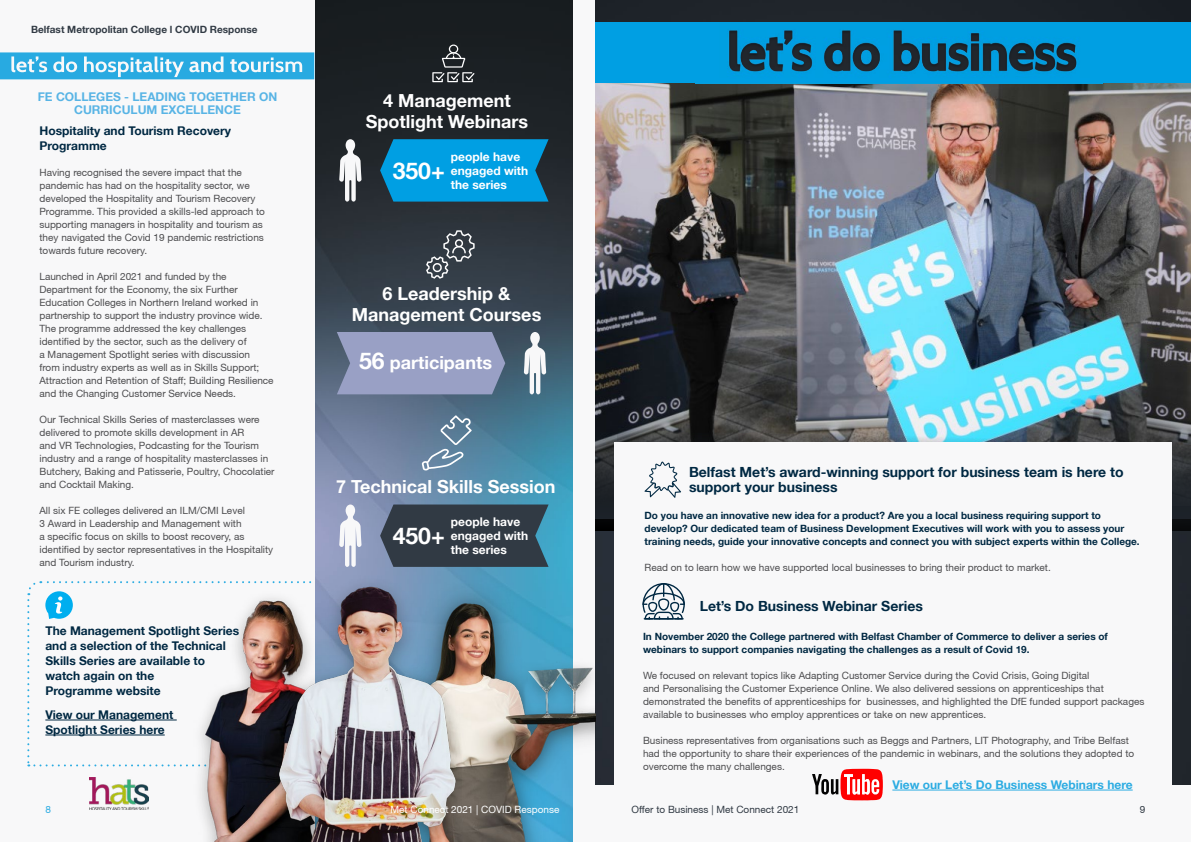
<style>
.page{position:relative;width:1191px;height:842px;background:#f8f8f9}
.page>*{position:absolute;margin:0;border:0;box-sizing:border-box;transform-origin:0 0}
.t1{font:700 23px "Helvetica 75";color:#fff}
.t2{font:700 18px/21px "Helvetica 75";color:#fff;text-align:center}
.t3{font:700 14px/15px "Helvetica 75";color:#002842}
.t4{font:700 12px/15px "Helvetica 75";color:#002842}
.t5{font:700 12px/14px "Helvetica 75";color:#fff}
.t6{font:700 12px/13px "Helvetica 75";color:#58b4e5;text-align:center}
.t7{font:700 12px "Helvetica 75";color:#2cace2}
.t8{font:10px/13px "Helvetica 55 Roman";color:#4d4d4f}
.t9{font:700 10px/13px "Helvetica 75";color:#002842}
.t10{font:700 10px "Helvetica 75";color:#313a44}
.t11{font:10px "Helvetica 55 Roman";color:#313a44}
.t12{font:10px "Helvetica 55 Roman";color:#fff}
.t13{font:10px "Helvetica 55 Roman";color:#2cace2}
.s1{font-size:23px}
</style>
<div class="page">
<img style="left:595px;top:0;width:596px;height:784px">
<img style="left:595px;top:83px;width:596px;height:283px">
<svg style="left:595px;top:366px;width:22px;height:153px;background:#24272b"></svg>
<svg style="left:617px;top:366px;width:574px;height:153px;background:#5a7880"></svg>
<img style="left:315px;top:0;width:258px;height:577px">
<img style="left:393px;top:562px;width:202px;height:280px">
<img style="left:198px;top:766px;width:77px;height:76px">
<img style="left:275px;top:577px;width:187px;height:265px">
<img style="left:89px;top:778px;width:60px;height:31px">
<svg style="left:0;top:52px;width:314px;height:27px;background:#52bae5"></svg>
<svg style="left:337px;top:332px;width:168px;height:62px;background:#929abe"></svg>
<svg style="left:524px;top:332px;width:22px;height:62px"></svg>
<svg style="left:380px;top:504px;width:168px;height:63px;background:#35424e"></svg>
<svg style="left:339px;top:504px;width:22px;height:63px"></svg>
<svg style="left:27px;top:581px;width:303px;height:185px"></svg>
<svg style="left:380px;top:139px;width:168px;height:63px;background:#0394d3"></svg>
<svg style="left:339px;top:139px;width:22px;height:63px"></svg>
<svg style="left:432px;top:45px;width:42px;height:37px;background:#424649"></svg>
<svg style="left:426px;top:230px;width:48px;height:49px;background:#515860"></svg>
<svg style="left:421px;top:415px;width:50px;height:55px;background:#738fa7"></svg>
<img style="left:719px;top:23px;width:371px;height:60px">
<div style="left:595px;top:23px;width:124px;height:60px;background:#009fe3"></div>
<div style="left:1090px;top:23px;width:101px;height:60px;background:#009fe3"></div>
<div style="left:614px;top:442px;width:558px;height:357px;background:#f8f8f9"></div>
<svg style="left:812px;top:769px;width:71px;height:31px"></svg>
<hr style="left:892px;top:790px;width:240px;height:1px;background:#2cace2">
<svg style="left:642px;top:583px;width:43px;height:36px"></svg>
<svg style="left:644px;top:462px;width:37px;height:36px"></svg>
<p class="t10" style="left:31px;top:24px;width:228px">Belfast Metropolitan College l COVID Response</p>
<p class="t6" style="left:38px;top:90px;width:241px">FE COLLEGES - LEADING TOGETHER ON<br>CURRICULUM EXCELLENCE</p>
<p class="t4" style="left:39px;top:123px;width:193px">Hospitality and Tourism Recovery<br>Programme</p>
<p class="t8" style="left:39px;top:166px;width:227px">Having recognised the severe impact that the pandemic has had on the hospitality sector, we developed the Hospitality and Tourism Recovery Programme. This provided a skills-led approach to supporting managers in hospitality and tourism as they navigated the Covid 19 pandemic restrictions towards future recovery.</p>
<p class="t8" style="left:39px;top:270px;width:236px">Launched in April 2021 and funded by the Department for the Economy, the six Further Education Colleges in Northern Ireland worked in partnership to support the industry province wide.<br>The programme addressed the key challenges identified by the sector, such as the delivery of<br>a Management Spotlight series with discussion<br>from industry experts as well as in Skills Support; Attraction and Retention of Staff; Building Resilience and the Changing Customer Service Needs.</p>
<p class="t8" style="left:39px;top:413px;width:237px">Our Technical Skills Series of masterclasses were delivered to promote skills development in AR<br>and VR Technologies, Podcasting for the Tourism industry and a range of hospitality masterclasses in Butchery, Baking and Patisserie, Poultry, Chocolatier and Cocktail Making.</p>
<p class="t8" style="left:39px;top:504px;width:235px">All six FE colleges delivered an ILM/CMI Level<br>3 Award in Leadership and Management with<br>a specific focus on skills to boost recovery, as identified by sector representatives in the Hospitality and Tourism industry.</p>
<p class="t4" style="left:45px;top:623px;width:195px">The Management Spotlight Series and a selection of the Technical<br>Skills Series are available to watch again on the<br>Programme website</p>
<p class="t4" style="left:45px;top:707px;width:129px">View our Management<br>Spotlight Series here</p>
<h2 class="t2" style="left:366px;top:90px;width:164px">4 Management<br>Spotlight Webinars</h2>
<h1 class="t1" style="left:393px;top:156px;width:54px">350+</h1>
<p class="t5" style="left:451px;top:149px;width:79px">people have engaged with the series</p>
<h2 class="t2" style="left:352px;top:282px;width:191px">6 Leadership &amp;<br>Management Courses</h2>
<h2 class="t2" style="left:359px;top:351px;width:134px"><span class="s1">56</span> participants</h2>
<h2 class="t2" style="left:336px;top:476px;width:221px">7 Technical Skills Session</h2>
<h1 class="t1" style="left:393px;top:521px;width:54px">450+</h1>
<p class="t5" style="left:451px;top:515px;width:79px">people have engaged with the series</p>
<h3 class="t3" style="left:689px;top:464px;width:436px">Belfast Met’s award-winning support for business team is here to support your business</h3>
<p class="t9" style="left:644px;top:509px;width:496px">Do you have an innovative new idea for a product? Are you a local business requiring support to develop? Our dedicated team of Business Development Executives will work with you to assess your training needs, guide your innovative concepts and connect you with subject experts within the College.</p>
<p class="t8" style="left:644px;top:561px;width:408px">Read on to learn how we have supported local businesses to bring their product to market.</p>
<h3 class="t3" style="left:699px;top:598px;width:225px">Let’s Do Business Webinar Series</h3>
<p class="t9" style="left:643px;top:630px;width:466px">In November 2020 the College partnered with Belfast Chamber of Commerce to deliver a series of webinars to support companies navigating the challenges as a result of Covid 19.</p>
<p class="t8" style="left:643px;top:669px;width:503px">We focused on relevant topics like Adapting Customer Service during the Covid Crisis, Going Digital<br>and Personalising the Customer Experience Online. We also delivered sessions on apprenticeships that demonstrated the benefits of apprenticeships for businesses, and highlighted the DfE funded support packages available to businesses who employ apprentices or take on new apprentices.</p>
<p class="t8" style="left:643px;top:734px;width:493px">Business representatives from organisations such as Beggs and Partners, LIT Photography, and Tribe Belfast had the opportunity to share their experiences of the pandemic in webinars, and the solutions they adopted to overcome the many challenges.</p>
<p class="t7" style="left:892px;top:777px;width:242px">View our Let’s Do Business Webinars here</p>
<p class="t13" style="left:45px;top:804px;width:7px">8</p>
<p class="t11" style="left:631px;top:804px;width:169px">Offer to Business | Met Connect 2021</p>
<p class="t11" style="left:1140px;top:804px;width:7px">9</p>
<p class="t12" style="left:390px;top:804px;width:170px">Met Connect 2021 | COVID Response</p>
</div>
